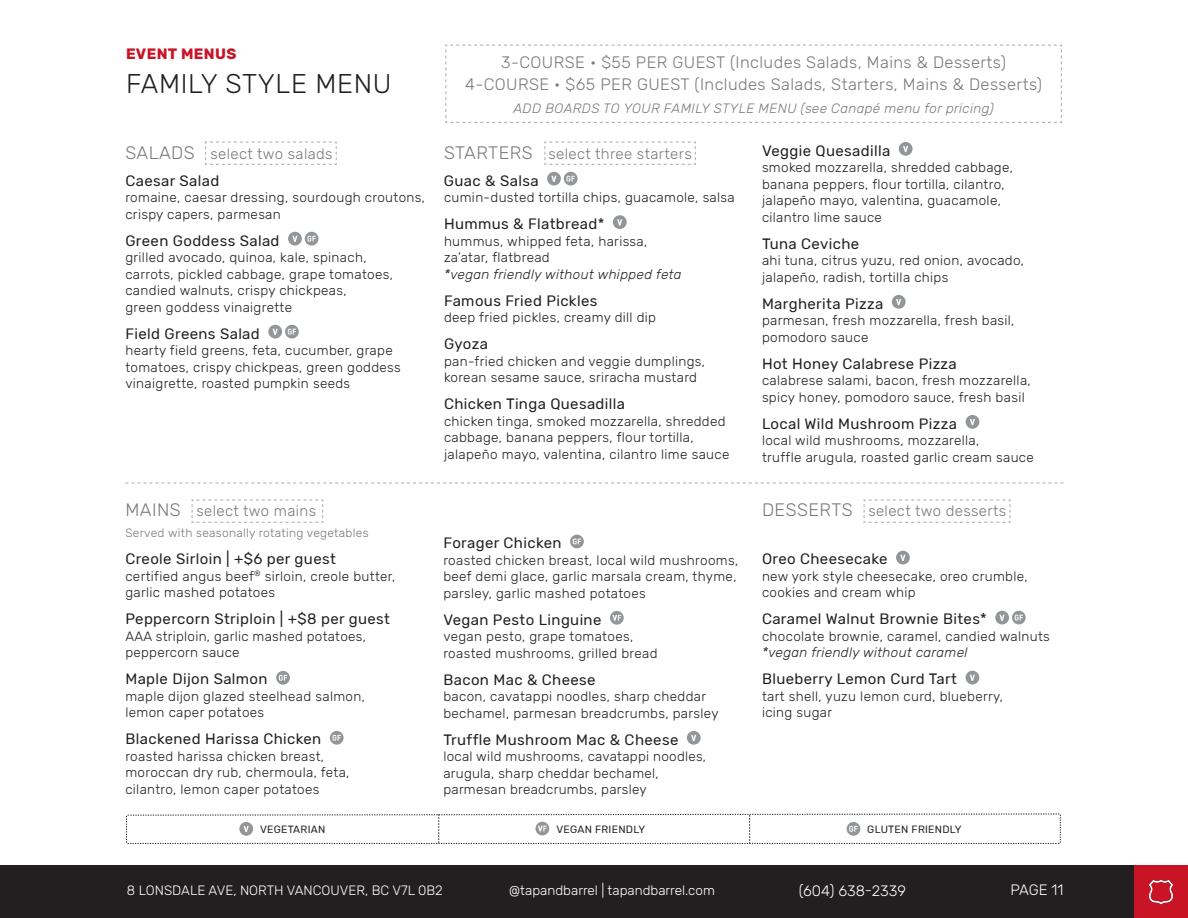
<style>
.page{position:relative;width:1188px;height:918px;background:#fff}
.page>*{position:absolute;margin:0;border:0;box-sizing:border-box;transform-origin:0 0}
.t1{font:300 27px "Rubik";letter-spacing:.025em;color:#231f20}
.t2{font:300 16.5px "Rubik";letter-spacing:.025em;color:#787a7d}
.t3{font:15px "Rubik";letter-spacing:.025em;color:#231f20}
.t4{font:300 15px/27px "Rubik";letter-spacing:.025em;color:#787a7d}
.t5{font:300 15px "Rubik";color:#fff}
.t6{font:700 15px "Rubik";letter-spacing:.025em;color:#c91426}
.t7{font:300 13.5px/16.5px "Rubik";letter-spacing:.025em;color:#231f20}
.t8{font:300 13.5px "Rubik";color:#fff}
.t9{font:italic 300 13.5px "Rubik";letter-spacing:.025em;color:#787a7d}
.t10{font:italic 300 13.5px "Rubik";letter-spacing:.025em;color:#231f20}
.t11{font:300 12px "Rubik";letter-spacing:.025em;color:#787a7d}
.t12{font:10.5px "Rubik";letter-spacing:.025em;color:#231f20}
.s1{font-size:18px}
.s2{font-weight:400;color:#231f20}
.s3{font-style:italic}
</style>
<div class="page">
<div style="left:0;top:865px;width:1188px;height:53px;background:#231f20"></div>
<div style="left:1135px;top:865px;width:53px;height:53px;background:#c91426"></div>
<svg style="left:445px;top:44px;width:617px;height:79px"></svg>
<svg style="left:125px;top:483px;width:939px;height:1px"></svg>
<div style="left:276px;top:671px;width:14px;height:14px;background:#939698;border-radius:50%"></div>
<svg style="left:279px;top:675px;width:8px;height:6px"></svg>
<div style="left:330px;top:731px;width:14px;height:14px;background:#939698;border-radius:50%"></div>
<svg style="left:333px;top:735px;width:8px;height:6px"></svg>
<svg style="left:570px;top:535px;width:14px;height:13px"></svg>
<svg style="left:573px;top:539px;width:8px;height:5px"></svg>
<div style="left:610px;top:611px;width:14px;height:14px;background:#939698;border-radius:50%"></div>
<svg style="left:612px;top:615px;width:9px;height:6px"></svg>
<div style="left:687px;top:731px;width:14px;height:14px;background:#939698;border-radius:50%"></div>
<svg style="left:691px;top:735px;width:5px;height:6px"></svg>
<svg style="left:191px;top:499px;width:132px;height:24px"></svg>
<div style="left:288px;top:232px;width:14px;height:14px;background:#939698;border-radius:50%"></div>
<svg style="left:292px;top:236px;width:5px;height:6px"></svg>
<svg style="left:305px;top:232px;width:14px;height:14px"></svg>
<svg style="left:307px;top:236px;width:9px;height:6px"></svg>
<div style="left:268px;top:325px;width:14px;height:14px;background:#939698;border-radius:50%"></div>
<svg style="left:273px;top:329px;width:5px;height:6px"></svg>
<svg style="left:285px;top:325px;width:14px;height:14px"></svg>
<svg style="left:288px;top:329px;width:8px;height:6px"></svg>
<svg style="left:205px;top:141px;width:132px;height:24px"></svg>
<div style="left:896px;top:551px;width:14px;height:13px;background:#939698;border-radius:50%"></div>
<svg style="left:900px;top:555px;width:5px;height:6px"></svg>
<div style="left:995px;top:611px;width:14px;height:13px;background:#939698;border-radius:50%"></div>
<svg style="left:999px;top:615px;width:6px;height:6px"></svg>
<svg style="left:1012px;top:611px;width:14px;height:13px"></svg>
<svg style="left:1015px;top:615px;width:8px;height:6px"></svg>
<div style="left:966px;top:671px;width:13px;height:13px;background:#939698;border-radius:50%"></div>
<svg style="left:970px;top:675px;width:5px;height:6px"></svg>
<svg style="left:863px;top:499px;width:148px;height:24px"></svg>
<div style="left:547px;top:172px;width:14px;height:14px;background:#939698;border-radius:50%"></div>
<svg style="left:551px;top:176px;width:6px;height:6px"></svg>
<svg style="left:564px;top:172px;width:14px;height:14px"></svg>
<svg style="left:566px;top:176px;width:9px;height:6px"></svg>
<div style="left:613px;top:215px;width:14px;height:14px;background:#939698;border-radius:50%"></div>
<svg style="left:617px;top:219px;width:5px;height:7px"></svg>
<div style="left:899px;top:142px;width:14px;height:14px;background:#939698;border-radius:50%"></div>
<svg style="left:903px;top:146px;width:5px;height:6px"></svg>
<div style="left:892px;top:295px;width:14px;height:14px;background:#939698;border-radius:50%"></div>
<svg style="left:896px;top:299px;width:5px;height:6px"></svg>
<div style="left:966px;top:415px;width:13px;height:14px;background:#939698;border-radius:50%"></div>
<svg style="left:970px;top:419px;width:5px;height:6px"></svg>
<svg style="left:544px;top:141px;width:152px;height:24px"></svg>
<svg style="left:126px;top:814px;width:935px;height:30px"></svg>
<img style="left:1148px;top:879px;width:26px;height:26px">
<p class="t6" style="left:126px;top:45px;width:112px">EVENT MENUS</p>
<p class="t1" style="left:126px;top:69px;width:267px">FAMILY STYLE MENU</p>
<p class="t4" style="left:125px;top:140px;width:209px"><span class="s1">SALADS</span> select two salads<br><span class="s2">Caesar Salad</span></p>
<p class="t7" style="left:125px;top:189px;width:301px">romaine, caesar dressing, sourdough croutons, crispy capers, parmesan</p>
<p class="t3" style="left:125px;top:232px;width:156px">Green Goddess Salad</p>
<p class="t7" style="left:125px;top:249px;width:269px">grilled avocado, quinoa, kale, spinach, carrots, pickled cabbage, grape tomatoes, candied walnuts, crispy chickpeas,<br>green goddess vinaigrette</p>
<p class="t3" style="left:125px;top:325px;width:136px">Field Greens Salad</p>
<p class="t7" style="left:125px;top:342px;width:277px">hearty field greens, feta, cucumber, grape tomatoes, crispy chickpeas, green goddess vinaigrette, roasted pumpkin seeds</p>
<p class="t4" style="left:125px;top:498px;width:192px"><span class="s1">MAINS</span> select two mains</p>
<p class="t11" style="left:125px;top:527px;width:245px">Served with seasonally rotating vegetables</p>
<p class="t3" style="left:125px;top:551px;width:212px">Creole Sirloin | +$6 per guest</p>
<p class="t7" style="left:125px;top:568px;width:272px">certified angus beef<sup>®</sup> sirloin, creole butter, garlic mashed potatoes</p>
<p class="t3" style="left:125px;top:611px;width:266px">Peppercorn Striploin | +$8 per guest</p>
<p class="t7" style="left:125px;top:628px;width:242px">AAA striploin, garlic mashed potatoes, peppercorn sauce</p>
<p class="t3" style="left:125px;top:671px;width:144px">Maple Dijon Salmon</p>
<p class="t7" style="left:125px;top:688px;width:241px">maple dijon glazed steelhead salmon, lemon caper potatoes</p>
<p class="t3" style="left:125px;top:731px;width:197px">Blackened Harissa Chicken</p>
<p class="t7" style="left:125px;top:748px;width:226px">roasted harissa chicken breast, moroccan dry rub, chermoula, feta, cilantro, lemon caper potatoes</p>
<p class="t2" style="left:501px;top:53px;width:506px">3-COURSE • $55 PER GUEST (Includes Salads, Mains &amp; Desserts)</p>
<p class="t2" style="left:465px;top:75px;width:579px">4-COURSE • $65 PER GUEST (Includes Salads, Starters, Mains &amp; Desserts)</p>
<p class="t9" style="left:513px;top:101px;width:482px">ADD BOARDS TO YOUR FAMILY STYLE MENU (see Canapé menu for pricing)</p>
<p class="t4" style="left:444px;top:140px;width:249px"><span class="s1">STARTERS</span> select three starters<br><span class="s2">Guac &amp; Salsa</span></p>
<p class="t7" style="left:444px;top:189px;width:292px">cumin-dusted tortilla chips, guacamole, salsa</p>
<p class="t3" style="left:444px;top:215px;width:162px">Hummus &amp; Flatbread*</p>
<p class="t7" style="left:444px;top:233px;width:205px">hummus, whipped feta, harissa, za’atar, flatbread</p>
<p class="t10" style="left:444px;top:266px;width:239px">*vegan friendly without whipped feta</p>
<p class="t3" style="left:444px;top:292px;width:155px">Famous Fried Pickles</p>
<p class="t7" style="left:444px;top:309px;width:214px">deep fried pickles, creamy dill dip</p>
<p class="t3" style="left:444px;top:335px;width:45px">Gyoza</p>
<p class="t7" style="left:444px;top:353px;width:263px">pan-fried chicken and veggie dumplings, korean sesame sauce, sriracha mustard</p>
<p class="t3" style="left:444px;top:395px;width:183px">Chicken Tinga Quesadilla</p>
<p class="t7" style="left:444px;top:413px;width:287px">chicken tinga, smoked mozzarella, shredded cabbage, banana peppers, flour tortilla, jalapeño mayo, valentina, cilantro lime sauce</p>
<p class="t3" style="left:443px;top:534px;width:120px">Forager Chicken</p>
<p class="t7" style="left:443px;top:552px;width:296px">roasted chicken breast, local wild mushrooms, beef demi glace, garlic marsala cream, thyme, parsley, garlic mashed potatoes</p>
<p class="t3" style="left:443px;top:611px;width:160px">Vegan Pesto Linguine</p>
<p class="t7" style="left:443px;top:629px;width:216px">vegan pesto, grape tomatoes, roasted mushrooms, grilled bread</p>
<p class="t3" style="left:443px;top:671px;width:154px">Bacon Mac &amp; Cheese</p>
<p class="t7" style="left:443px;top:689px;width:277px">bacon, cavatappi noodles, sharp cheddar bechamel, parmesan breadcrumbs, parsley</p>
<p class="t3" style="left:443px;top:731px;width:236px">Truffle Mushroom Mac &amp; Cheese</p>
<p class="t7" style="left:443px;top:749px;width:264px">local wild mushrooms, cavatappi noodles, arugula, sharp cheddar bechamel, parmesan breadcrumbs, parsley</p>
<p class="t3" style="left:762px;top:142px;width:130px">Veggie Quesadilla</p>
<p class="t7" style="left:762px;top:160px;width:253px">smoked mozzarella, shredded cabbage, banana peppers, flour tortilla, cilantro, jalapeño mayo, valentina, guacamole, cilantro lime sauce</p>
<p class="t3" style="left:762px;top:235px;width:99px">Tuna Ceviche</p>
<p class="t7" style="left:762px;top:253px;width:264px">ahi tuna, citrus yuzu, red onion, avocado, jalapeño, radish, tortilla chips</p>
<p class="t3" style="left:762px;top:295px;width:123px">Margherita Pizza</p>
<p class="t7" style="left:762px;top:313px;width:254px">parmesan, fresh mozzarella, fresh basil, pomodoro sauce</p>
<p class="t3" style="left:762px;top:355px;width:196px">Hot Honey Calabrese Pizza</p>
<p class="t7" style="left:762px;top:373px;width:270px">calabrese salami, bacon, fresh mozzarella, spicy honey, pomodoro sauce, fresh basil</p>
<p class="t3" style="left:762px;top:415px;width:197px">Local Wild Mushroom Pizza</p>
<p class="t7" style="left:762px;top:433px;width:273px">local wild mushrooms, mozzarella,<br>truffle arugula, roasted garlic cream sauce</p>
<p class="t4" style="left:762px;top:498px;width:246px"><span class="s1">DESSERTS</span> select two desserts</p>
<p class="t3" style="left:762px;top:551px;width:127px">Oreo Cheesecake</p>
<p class="t7" style="left:762px;top:568px;width:267px">new york style cheesecake, oreo crumble, cookies and cream whip</p>
<p class="t3" style="left:762px;top:611px;width:226px">Caramel Walnut Brownie Bites*</p>
<p class="t7" style="left:762px;top:628px;width:289px">chocolate brownie, caramel, candied walnuts <span class="s3">*vegan friendly without caramel</span></p>
<p class="t3" style="left:762px;top:671px;width:197px">Blueberry Lemon Curd Tart</p>
<p class="t7" style="left:762px;top:688px;width:243px">tart shell, yuzu lemon curd, blueberry,</p>
<p class="t7" style="left:762px;top:705px;width:72px">icing sugar</p>
<p class="t12" style="left:260px;top:823px;width:67px">VEGETARIAN</p>
<p class="t12" style="left:557px;top:823px;width:90px">VEGAN FRIENDLY</p>
<p class="t12" style="left:867px;top:823px;width:96px">GLUTEN FRIENDLY</p>
<p class="t8" style="left:127px;top:882px;width:317px">8 LONSDALE AVE, NORTH VANCOUVER, BC V7L 0B2</p>
<p class="t8" style="left:509px;top:882px;width:207px">@tapandbarrel | tapandbarrel.com</p>
<p class="t5" style="left:799px;top:882px;width:109px">(604) 638-2339</p>
<p class="t5" style="left:1010px;top:881px;width:55px">PAGE 11</p>
</div>
